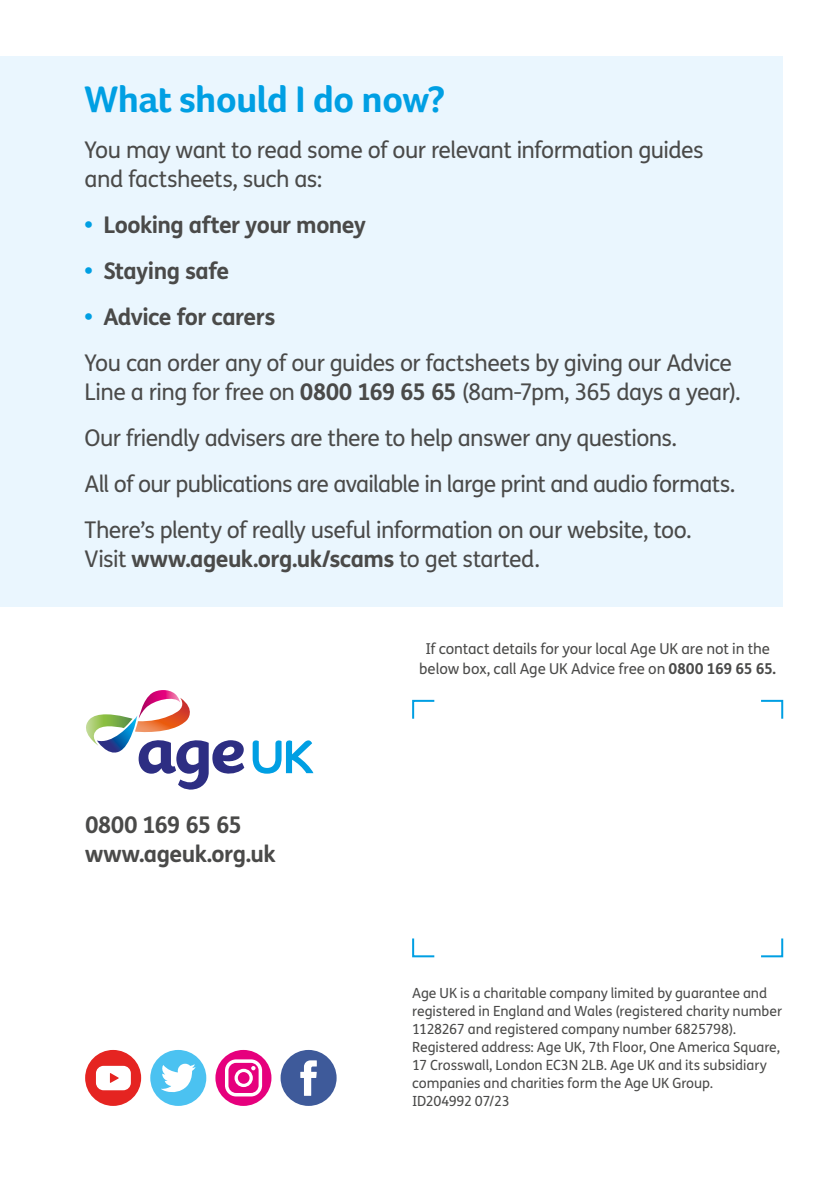
<style>
.page{position:relative;width:840px;height:1191px;background:#fff}
.page>*{position:absolute;margin:0;border:0;box-sizing:border-box;transform-origin:0 0}
.Blue_Page_heading_19pt{font:700 38px "Foco Age UK";letter-spacing:-.02em;color:#009fe3}
.Body_copy_11_5_over_14_5pt{font:23px/29px "FS Me";letter-spacing:-.025em;color:#4a4a49}
.t1{font:700 23px/29px "FS Me";letter-spacing:-.025em;color:#4a4a49}
.t2{font:15px/20px "FS Me";letter-spacing:-.01em;color:#4a4a49;text-align:center}
.Footnote{font:14px/18px "FS Me";letter-spacing:-.005em;color:#4a4a49}
.s1{font-weight:800;color:#009fe3}
.s2{font-weight:700}
.s3{color:#fff}
</style>
<div class="page">
<svg style="left:412px;top:699px;width:371px;height:259px"></svg>
<svg style="left:86px;top:690px;width:228px;height:100px"></svg>
<div style="left:85px;top:1050px;width:56px;height:56px;background:#e52421;border-radius:50%"></div>
<svg style="left:96px;top:1065px;width:35px;height:25px"></svg>
<div style="left:150px;top:1050px;width:56px;height:56px;background:#4bc2f1;border-radius:50%"></div>
<svg style="left:161px;top:1063px;width:34px;height:30px"></svg>
<div style="left:280px;top:1050px;width:56px;height:56px;background:#3e5a9a;border-radius:50%"></div>
<svg style="left:300px;top:1060px;width:16px;height:35px"></svg>
<div style="left:215px;top:1050px;width:56px;height:56px;background:#e6007d;border-radius:50%"></div>
<svg style="left:225px;top:1059px;width:37px;height:37px"></svg>
<div style="left:0;top:57px;width:782px;height:550px;background:#eaf6fe"></div>
<p class="Blue_Page_heading_19pt" style="left:85px;top:77px;width:362px">What should I do now?</p>
<p class="Body_copy_11_5_over_14_5pt" style="left:85px;top:136px;width:620px">You may want to read some of our relevant information guides and factsheets, such as:</p>
<p class="t1" style="left:85px;top:210px;width:283px"><span class="s1">•</span> Looking after your money</p>
<p class="t1" style="left:85px;top:256px;width:146px"><span class="s1">•</span> Staying safe</p>
<p class="t1" style="left:85px;top:302px;width:192px"><span class="s1">•</span> Advice for carers</p>
<p class="Body_copy_11_5_over_14_5pt" style="left:85px;top:349px;width:657px">You can order any of our guides or factsheets by giving our Advice<br>Line a ring for free on <span class="s2">0800 169 65 65</span> (8am-7pm, 365 days a year).</p>
<p class="Body_copy_11_5_over_14_5pt" style="left:85px;top:424px;width:593px">Our friendly advisers are there to help answer any questions.</p>
<p class="Body_copy_11_5_over_14_5pt" style="left:85px;top:470px;width:651px">All of our publications are available in large print and audio formats.</p>
<p class="Body_copy_11_5_over_14_5pt" style="left:85px;top:516px;width:608px">There’s plenty of really useful information on our website, too.<br>Visit <span class="s2">www.ageuk.org.uk/scams</span> to get started.</p>
<p class="t1" style="left:85px;top:810px;width:197px">0800 169 65 65<span class="s3">. </span>www.ageuk.org.uk<span class="s3">.</span></p>
<p class="t2" style="left:419px;top:639px;width:358px">If contact details for your local Age UK are not in the below box, call Age UK Advice free on <span class="s2">0800 169 65 65.</span></p>
<p class="Footnote" style="left:412px;top:984px;width:371px">Age UK is a charitable company limited by guarantee and registered in England and Wales (registered charity number 1128267 and registered company number 6825798).<br>Registered address: Age UK, 7th Floor, One America Square, 17 Crosswall, London EC3N 2LB. Age UK and its subsidiary companies and charities form the Age UK Group.<br>ID204992 07/23</p>
</div>
